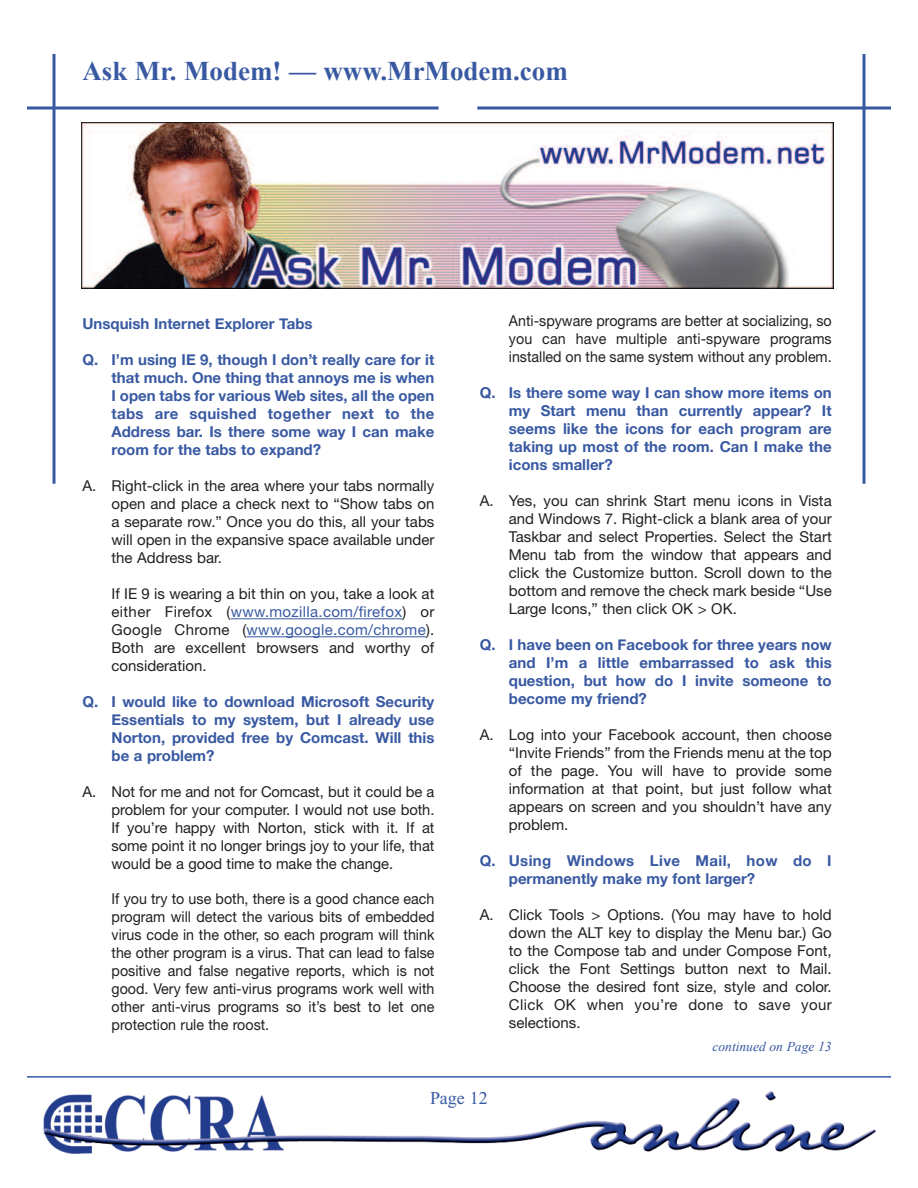
<style>
.page{position:relative;width:918px;height:1188px;background:#fff}
.page>*{position:absolute;margin:0;border:0;box-sizing:border-box;transform-origin:0 0}
.t1{font:700 27px "Times New Roman";color:#3859a2}
.t2{font:18px "Times";color:#3859a2}
.t3{font:15px/18px "Helvetica Neue";color:#231f20;text-align:justify}
.t4{font:700 15px/18px "Helvetica Neue";color:#3859a2;text-align:justify}
.t5{font:15px/18px "Helvetica Neue";color:#231f20;text-align:justify;scale:.95 1}
.t6{font:italic 13.5px "Times New Roman";color:#3859a2}
.s1{color:#3859a2}
</style>
<div class="page">
<img style="left:43px;top:1091px;width:833px;height:63px">
<hr style="left:53px;top:54px;width:3px;height:430px;background:#3859a2">
<hr style="left:863px;top:54px;width:3px;height:430px;background:#3859a2">
<svg style="left:27px;top:106px;width:412px;height:4px;background:#6981b8"></svg>
<svg style="left:477px;top:106px;width:414px;height:4px;background:#6981b8"></svg>
<hr style="left:27px;top:1076px;width:864px;height:2px;background:#3859a2">
<img style="left:81px;top:122px;width:752px;height:166px">
<hr style="left:231px;top:618px;width:171px;height:1px;background:#3859a2">
<hr style="left:247px;top:636px;width:179px;height:1px;background:#3859a2">
<h1 class="t1" style="left:82px;top:56px;width:487px">Ask Mr. Modem! — www.MrModem.com</h1>
<p class="t4" style="left:82px;top:315px;width:232px">Unsquish Internet Explorer Tabs</p>
<p class="t4" style="left:112px;top:351px;width:324px;text-indent:-29px">Q. I’m using IE 9, though I don’t really care for it that much. One thing that annoys me is when I open tabs for various Web sites, all the open tabs are squished together next to the Address bar. Is there some way I can make room for the tabs to expand?</p>
<p class="t3" style="left:112px;top:478px;width:324px;text-indent:-29px">A. Right-click in the area where your tabs normally open and place a check next to “Show tabs on a separate row.” Once you do this, all your tabs will open in the expansive space available under the Address bar.</p>
<p class="t3" style="left:112px;top:586px;width:324px">If IE 9 is wearing a bit thin on you, take a look at either Firefox (<span class="s1">www.mozilla.com/firefox</span>) or Google Chrome (<span class="s1">www.google.com/chrome</span>).<br>Both are excellent browsers and worthy of consideration.</p>
<p class="t4" style="left:112px;top:693px;width:324px;text-indent:-29px">Q. I would like to download Microsoft Security Essentials to my system, but I already use Norton, provided free by Comcast. Will this be a problem?</p>
<p class="t3" style="left:112px;top:784px;width:324px;text-indent:-29px">A. Not for me and not for Comcast, but it could be a problem for your computer. I would not use both.<br>If you’re happy with Norton, stick with it. If at some point it no longer brings joy to your life, that would be a good time to make the change.</p>
<p class="t5" style="left:112px;top:891px;width:341px">If you try to use both, there is a good chance each program will detect the various bits of embedded virus code in the other, so each program will think the other program is a virus. That can lead to false positive and false negative reports, which is not good. Very few anti-virus programs work well with other anti-virus programs so it’s best to let one protection rule the roost.</p>
<p class="t5" style="left:509px;top:313px;width:341px">Anti-spyware programs are better at socializing, so you can have multiple anti-spyware programs installed on the same system without any problem.</p>
<p class="t4" style="left:509px;top:383px;width:324px;text-indent:-29px">Q. Is there some way I can show more items on my Start menu than currently appear? It seems like the icons for each program are taking up most of the room. Can I make the icons smaller?</p>
<p class="t3" style="left:509px;top:493px;width:324px;text-indent:-29px">A. Yes, you can shrink Start menu icons in Vista and Windows 7. Right-click a blank area of your Taskbar and select Properties. Select the Start Menu tab from the window that appears and click the Customize button. Scroll down to the bottom and remove the check mark beside “Use Large Icons,” then click OK &gt; OK.</p>
<p class="t4" style="left:509px;top:635px;width:324px;text-indent:-29px">Q. I have been on Facebook for three years now and I’m a little embarrassed to ask this question, but how do I invite someone to become my friend?</p>
<p class="t3" style="left:509px;top:727px;width:324px;text-indent:-29px">A. Log into your Facebook account, then choose “Invite Friends” from the Friends menu at the top of the page. You will have to provide some information at that point, but just follow what appears on screen and you shouldn’t have any problem.</p>
<p class="t4" style="left:509px;top:851px;width:324px;text-indent:-29px">Q. Using Windows Live Mail, how do I permanently make my font larger?</p>
<p class="t3" style="left:509px;top:907px;width:324px;text-indent:-29px">A. Click Tools &gt; Options. (You may have to hold down the ALT key to display the Menu bar.) Go to the Compose tab and under Compose Font, click the Font Settings button next to Mail.<br>Choose the desired font size, style and color.<br>Click OK when you’re done to save your selections.</p>
<p class="t6" style="left:713px;top:1039px;width:121px">continued on Page 13</p>
<p class="t2" style="left:430px;top:1091px;width:59px">Page 12</p>
</div>
